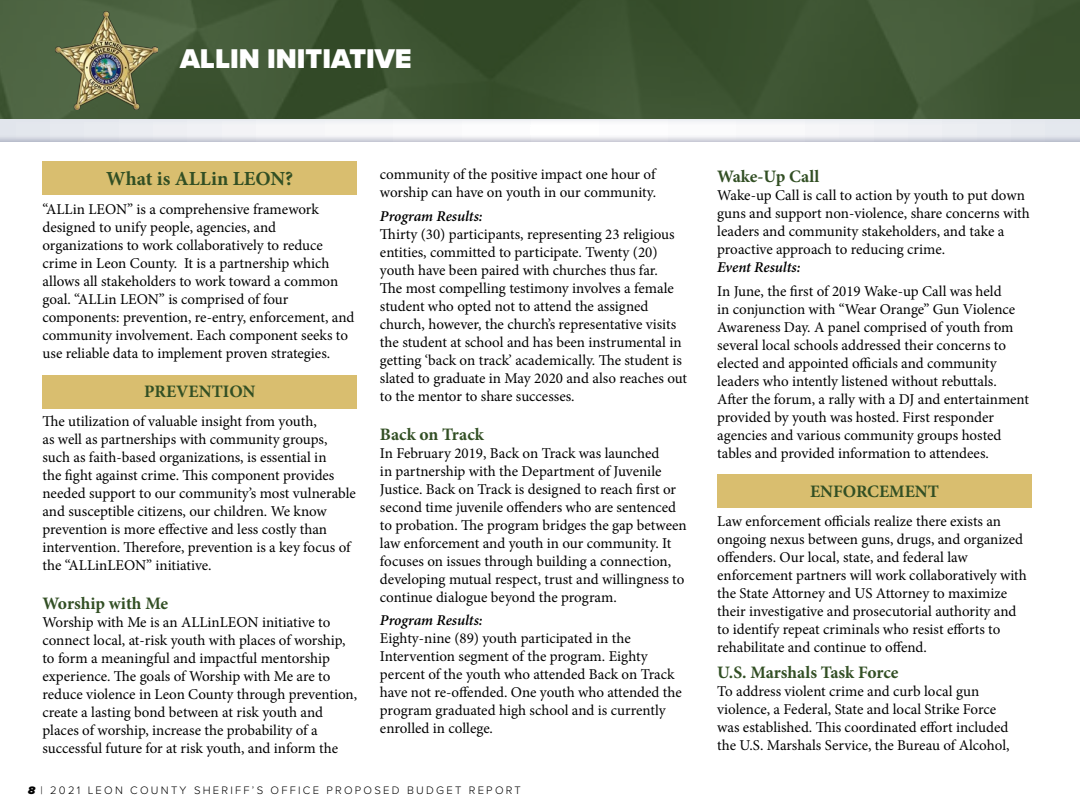
<style>
.page{position:relative;width:1080px;height:810px;background:#fff}
.page>*{position:absolute;margin:0;border:0;box-sizing:border-box;transform-origin:0 0}
.t1{font:900 28.12px "Proxima Nova";color:#fff}
.t2{font:700 20px "Minion Pro";color:#324f24}
.t3{font:700 17.5px "Minion Pro";color:#324f24}
.t4{font:15px/18px "Minion Pro";color:#000}
.t5{font:italic 600 15px "Minion Pro";letter-spacing:-.005em;color:#000}
.t6{font:300 11.25px "Proxima Nova";letter-spacing:.2em;color:#000}
.s1{font-weight:900;font-style:italic}
</style>
<div class="page">
<div style="left:42px;top:161px;width:315px;height:34px;background:#d9be6f"></div>
<div style="left:717px;top:474px;width:315px;height:34px;background:#d9be6f"></div>
<div style="left:42px;top:375px;width:315px;height:34px;background:#d9be6f"></div>
<svg style="left:0;top:0;width:1080px;height:119px;background:#3d5432"></svg>
<img style="left:56px;top:12px;width:101px;height:97px">
<svg style="left:0;top:119px;width:1080px;height:23px"></svg>
<h1 class="t1" style="left:180px;top:37px;width:233px">ALLIN INITIATIVE</h1>
<h2 class="t2" style="left:106px;top:164px;width:188px">What is ALLin LEON?</h2>
<p class="t4" style="left:42px;top:200px;width:313px">“ALLin LEON” is a comprehensive framework designed to unify people, agencies, and organizations to work collaboratively to reduce crime in Leon County. It is a partnership which allows all stakeholders to work toward a common goal. “ALLin LEON” is comprised of four components: prevention, re-entry, enforcement, and community involvement. Each component seeks to use reliable data to implement proven strategies.</p>
<p class="t3" style="left:144px;top:379px;width:113px">PREVENTION</p>
<p class="t4" style="left:42px;top:413px;width:315px">The utilization of valuable insight from youth,<br>as well as partnerships with community groups, such as faith-based organizations, is essential in<br>the fight against crime. This component provides needed support to our community’s most vulnerable and susceptible citizens, our children. We know prevention is more effective and less costly than intervention. Therefore, prevention is a key focus of the “ALLinLEON” initiative.</p>
<p class="t3" style="left:42px;top:591px;width:127px">Worship with Me</p>
<p class="t4" style="left:42px;top:614px;width:316px">Worship with Me is an ALLinLEON initiative to connect local, at-risk youth with places of worship, to form a meaningful and impactful mentorship experience. The goals of Worship with Me are to reduce violence in Leon County through prevention, create a lasting bond between at risk youth and places of worship, increase the probability of a successful future for at risk youth, and inform the</p>
<p class="t4" style="left:380px;top:165px;width:278px">community of the positive impact one hour of worship can have on youth in our community.</p>
<p class="t5" style="left:380px;top:205px;width:104px">Program Results:</p>
<p class="t4" style="left:380px;top:225px;width:309px">Thirty (30) participants, representing 23 religious entities, committed to participate. Twenty (20) youth have been paired with churches thus far.<br>The most compelling testimony involves a female student who opted not to attend the assigned church, however, the church’s representative visits the student at school and has been instrumental in getting ‘back on track’ academically. The student is slated to graduate in May 2020 and also reaches out to the mentor to share successes.</p>
<p class="t3" style="left:380px;top:422px;width:105px">Back on Track</p>
<p class="t4" style="left:380px;top:444px;width:308px">In February 2019, Back on Track was launched<br>in partnership with the Department of Juvenile Justice. Back on Track is designed to reach first or second time juvenile offenders who are sentenced to probation. The program bridges the gap between law enforcement and youth in our community. It focuses on issues through building a connection, developing mutual respect, trust and willingness to continue dialogue beyond the program.</p>
<p class="t5" style="left:380px;top:610px;width:104px">Program Results:</p>
<p class="t4" style="left:380px;top:629px;width:303px">Eighty-nine (89) youth participated in the Intervention segment of the program. Eighty percent of the youth who attended Back on Track have not re-offended. One youth who attended the program graduated high school and is currently enrolled in college.</p>
<p class="t6" style="left:28px;top:782px;width:494px"><span class="s1">8</span> | 2021 LEON COUNTY SHERIFF’S OFFICE PROPOSED BUDGET REPORT</p>
<p class="t3" style="left:717px;top:164px;width:104px">Wake-Up Call</p>
<p class="t4" style="left:717px;top:186px;width:314px">Wake-up Call is call to action by youth to put down guns and support non-violence, share concerns with leaders and community stakeholders, and take a proactive approach to reducing crime.</p>
<p class="t5" style="left:717px;top:257px;width:85px">Event Results:</p>
<p class="t4" style="left:717px;top:282px;width:313px">In June, the first of 2019 Wake-up Call was held<br>in conjunction with “Wear Orange” Gun Violence Awareness Day. A panel comprised of youth from several local schools addressed their concerns to elected and appointed officials and community leaders who intently listened without rebuttals.<br>After the forum, a rally with a DJ and entertainment provided by youth was hosted. First responder agencies and various community groups hosted tables and provided information to attendees.</p>
<p class="t3" style="left:810px;top:479px;width:131px">ENFORCEMENT</p>
<p class="t4" style="left:717px;top:512px;width:311px">Law enforcement officials realize there exists an ongoing nexus between guns, drugs, and organized offenders. Our local, state, and federal law enforcement partners will work collaboratively with the State Attorney and US Attorney to maximize their investigative and prosecutorial authority and to identify repeat criminals who resist efforts to rehabilitate and continue to offend.</p>
<p class="t3" style="left:717px;top:660px;width:183px">U.S. Marshals Task Force</p>
<p class="t4" style="left:717px;top:683px;width:294px">To address violent crime and curb local gun violence, a Federal, State and local Strike Force was established. This coordinated effort included the U.S. Marshals Service, the Bureau of Alcohol,</p>
</div>
